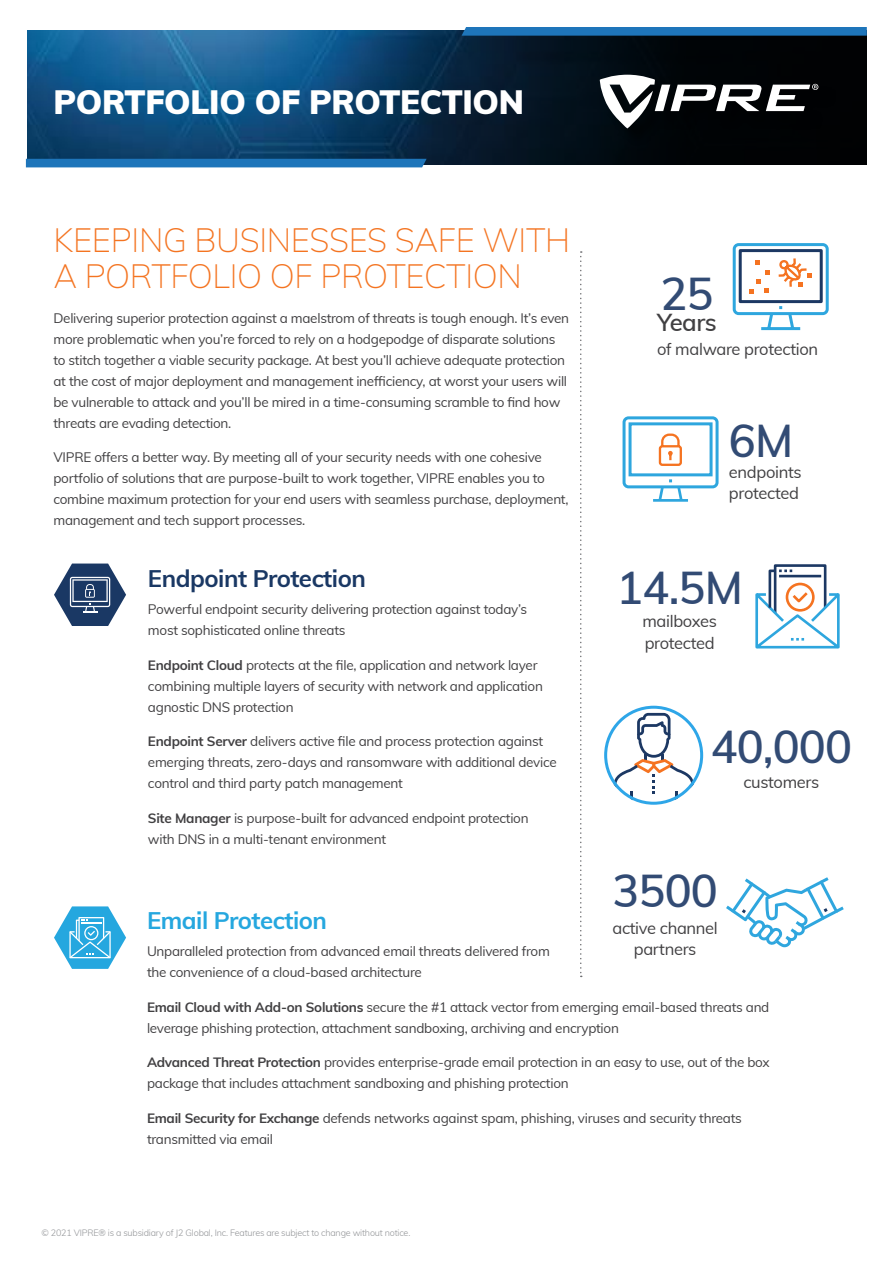
<style>
.page{position:relative;width:893px;height:1263px;background:#fff}
.page>*{position:absolute;margin:0;border:0;box-sizing:border-box;transform-origin:0 0}
.t1{font:600 45px "Muli";letter-spacing:-.02em;color:#324b74}
.t2{font:200 33px/36px "Muli";letter-spacing:-.01em;color:#f47421}
.t3{font:900 33px "Muli";letter-spacing:-.01em;color:#fff}
.t4{font:700 24px "Muli";letter-spacing:-.02em;color:#1a3864}
.t5{font:700 24px "Muli";letter-spacing:-.02em;color:#25a7df}
.t6{font:600 24px "Muli";letter-spacing:-.02em;color:#414042}
.t7{font:16.5px/21px "Muli";letter-spacing:-.02em;color:#414042}
.t8{font:13.5px/21px "Muli";letter-spacing:-.02em;color:#414042}
.t9{font:300 9px "Muli";letter-spacing:-.02em;color:#939598}
.s1{font-weight:700}
</style>
<div class="page">
<svg style="left:27px;top:30px;width:839px;height:134px;background:#0b3453"></svg>
<div style="left:602px;top:77px;width:234px;height:69px;background:#000"></div>
<svg style="left:600px;top:75px;width:218px;height:53px"></svg>
<svg style="left:462px;top:27px;width:405px;height:9px;background:#1d71b3"></svg>
<div style="left:26px;top:159px;width:401px;height:8px;background:#1e75ba"></div>
<svg style="left:580px;top:251px;width:2px;height:726px"></svg>
<div style="left:733px;top:243px;width:96px;height:72px;border:3px solid #2ea6de;border-radius:4px"></div>
<svg style="left:755px;top:260px;width:5px;height:4px"></svg>
<svg style="left:749px;top:270px;width:21px;height:24px"></svg>
<svg style="left:778px;top:258px;width:34px;height:29px"></svg>
<svg style="left:758px;top:306px;width:45px;height:25px"></svg>
<div style="left:739px;top:249px;width:84px;height:54px;border:3px solid #1c3863"></div>
<svg style="left:755px;top:564px;width:85px;height:85px"></svg>
<svg style="left:726px;top:877px;width:118px;height:70px"></svg>
<svg style="left:604px;top:706px;width:99px;height:99px"></svg>
<svg style="left:54px;top:563px;width:72px;height:63px"></svg>
<div style="left:622px;top:416px;width:96px;height:72px;border:3px solid #2ea6de;border-radius:4px"></div>
<svg style="left:627px;top:422px;width:87px;height:80px"></svg>
<svg style="left:54px;top:906px;width:72px;height:63px"></svg>
<h2 class="t3" style="left:53px;top:78px;width:472px">PORTFOLIO OF PROTECTION</h2>
<h2 class="t2" style="left:53px;top:221px;width:518px">KEEPING BUSINESSES SAFE WITH<br>A PORTFOLIO OF PROTECTION</h2>
<p class="t8" style="left:53px;top:307px;width:517px">Delivering superior protection against a maelstrom of threats is tough enough. It’s even more problematic when you’re forced to rely on a hodgepodge of disparate solutions to stitch together a viable security package. At best you’ll achieve adequate protection at the cost of major deployment and management inefficiency, at worst your users will be vulnerable to attack and you’ll be mired in a time-consuming scramble to find how threats are evading detection.</p>
<p class="t8" style="left:53px;top:446px;width:517px">VIPRE offers a better way. By meeting all of your security needs with one cohesive portfolio of solutions that are purpose-built to work together, VIPRE enables you to combine maximum protection for your end users with seamless purchase, deployment, management and tech support processes.</p>
<h3 class="t4" style="left:148px;top:560px;width:219px">Endpoint Protection</h3>
<p class="t8" style="left:148px;top:598px;width:381px">Powerful endpoint security delivering protection against today’s most sophisticated online threats</p>
<p class="t8" style="left:148px;top:654px;width:396px"><span class="s1">Endpoint Cloud</span> protects at the file, application and network layer combining multiple layers of security with network and application agnostic DNS protection</p>
<p class="t8" style="left:148px;top:730px;width:410px"><span class="s1">Endpoint Server</span> delivers active file and process protection against emerging threats, zero-days and ransomware with additional device control and third party patch management</p>
<p class="t8" style="left:148px;top:807px;width:382px"><span class="s1">Site Manager</span> is purpose-built for advanced endpoint protection with DNS in a multi-tenant environment</p>
<h1 class="t1" style="left:660px;top:261px;width:55px">25</h1>
<h3 class="t6" style="left:657px;top:305px;width:61px">Years</h3>
<p class="t7" style="left:657px;top:338px;width:163px">of malware protection</p>
<h1 class="t1" style="left:729px;top:408px;width:66px">6M</h1>
<p class="t7" style="left:729px;top:461px;width:74px">endpoints protected</p>
<h1 class="t1" style="left:616px;top:555px;width:128px">14.5M</h1>
<p class="t7" style="left:642px;top:610px;width:76px">mailboxes protected</p>
<h1 class="t1" style="left:711px;top:714px;width:143px">40,000</h1>
<p class="t7" style="left:743px;top:771px;width:77px">customers</p>
<h1 class="t1" style="left:612px;top:858px;width:107px">3500</h1>
<p class="t7" style="left:612px;top:916px;width:107px;text-align:center">active channel partners</p>
<h3 class="t5" style="left:147px;top:902px;width:182px">Email Protection</h3>
<p class="t8" style="left:147px;top:940px;width:404px">Unparalleled protection from advanced email threats delivered from the convenience of a cloud-based architecture</p>
<p class="t8" style="left:147px;top:996px;width:624px"><span class="s1">Email Cloud with Add-on Solutions</span> secure the #1 attack vector from emerging email-based threats and leverage phishing protection, attachment sandboxing, archiving and encryption</p>
<p class="t8" style="left:147px;top:1051px;width:624px"><span class="s1">Advanced Threat Protection</span> provides enterprise-grade email protection in an easy to use, out of the box package that includes attachment sandboxing and phishing protection</p>
<p class="t8" style="left:147px;top:1107px;width:596px"><span class="s1">Email Security for Exchange</span> defends networks against spam, phishing, viruses and security threats transmitted via email</p>
<p class="t9" style="left:41px;top:1226px;width:370px">©️ 2021 VIPRE®️ is a subsidiary of J2 Global, Inc. Features are subject to change without notice.</p>
</div>
